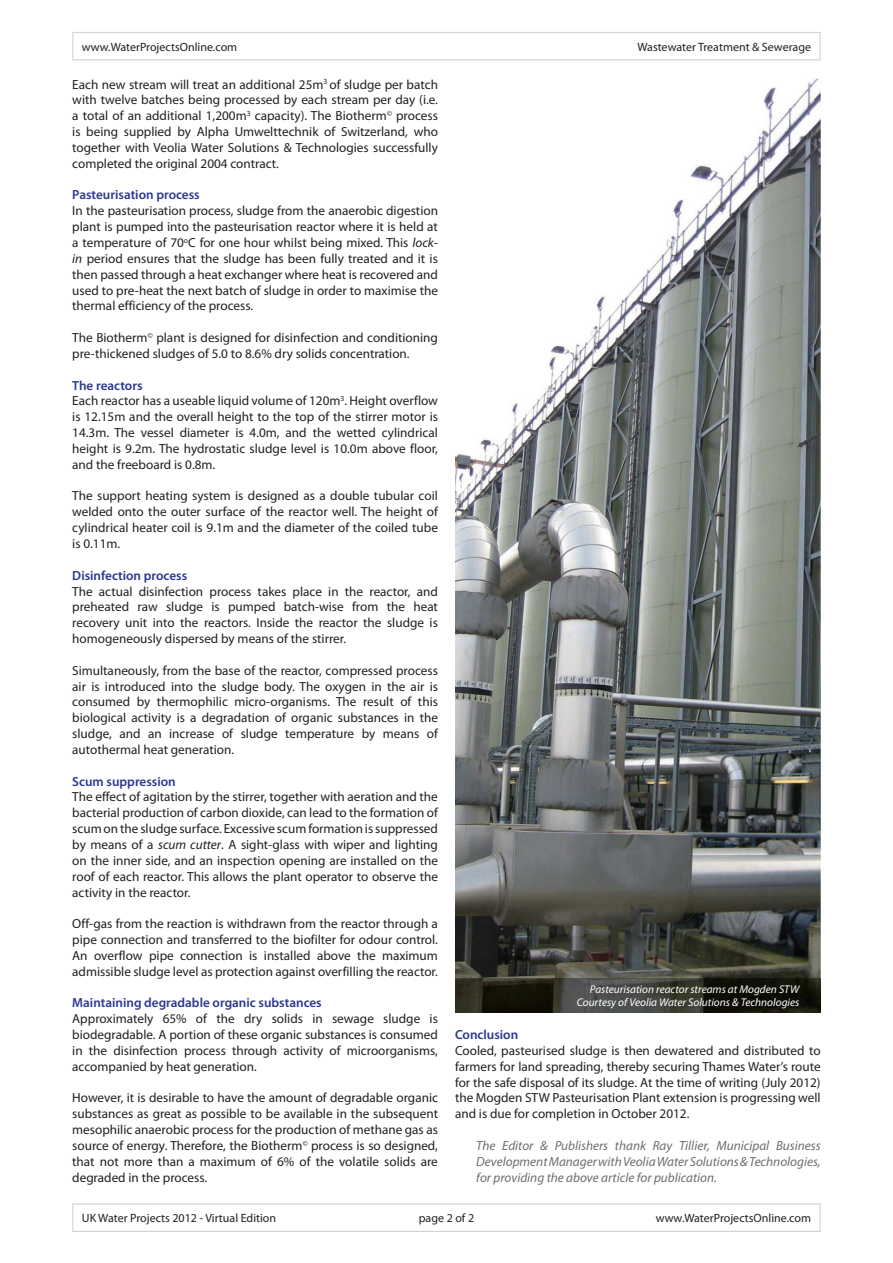
<style>
.page{position:relative;width:893px;height:1263px;background:#fff}
.page>*{position:absolute;margin:0;border:0;box-sizing:border-box;transform-origin:0 0}
.t1{font:13.2px/15.9px "Myriad Pro";color:#231f20;text-align:justify}
.t2{font:italic 13.2px/15.9px "Myriad Pro";color:#6c6d70;text-align:justify}
.t3{font:600 13.2px "Myriad Pro";color:#283890}
.t4{font:12px "Myriad Pro";color:#231f20}
.t5{font:italic 11.25px/13.5px "Myriad Pro";color:#fff;text-align:right}
.s1{font-style:italic}
.s2{font-weight:600;color:#283890}
</style>
<div class="page">
<div style="left:72px;top:32px;width:749px;height:28px;border:1px solid #d1d2d4"></div>
<img style="left:455px;top:79px;width:366px;height:899px">
<img style="left:455px;top:978px;width:366px;height:34px">
<div style="left:72px;top:1203px;width:749px;height:29px;border:1px solid #d1d2d4"></div>
<p class="t4" style="left:82px;top:39px;width:157px">www.WaterProjectsOnline.com</p>
<p class="t4" style="left:637px;top:39px;width:175px">Wastewater Treatment &amp; Sewerage</p>
<p class="t1" style="left:72px;top:76px;width:367px">Each new stream will treat an additional 25m<sup>3</sup> of sludge per batch with twelve batches being processed by each stream per day (i.e. a total of an additional 1,200m<sup>3</sup> capacity). The Biotherm<sup>©</sup> process is being supplied by Alpha Umwelttechnik of Switzerland, who together with Veolia Water Solutions &amp; Technologies successfully completed the original 2004 contract.</p>
<p class="t3" style="left:72px;top:187px;width:129px">Pasteurisation process</p>
<p class="t1" style="left:72px;top:203px;width:367px">In the pasteurisation process, sludge from the anaerobic digestion plant is pumped into the pasteurisation reactor where it is held at a temperature of 70<sup>o</sup>C for one hour whilst being mixed. This <span class="s1">lock&shy;in</span> period ensures that the sludge has been fully treated and it is then passed through a heat exchanger where heat is recovered and used to pre-heat the next batch of sludge in order to maximise the thermal efficiency of the process.</p>
<p class="t1" style="left:72px;top:329px;width:367px">The Biotherm<sup>©</sup> plant is designed for disinfection and conditioning pre-thickened sludges of 5.0 to 8.6% dry solids concentration.</p>
<p class="t1" style="left:72px;top:377px;width:367px;text-align:left"><span class="s2">The reactors<br></span>Each reactor has a useable liquid volume of 120m<sup>3</sup>. Height overflow is 12.15m and the overall height to the top of the stirrer motor is 14.3m. The vessel diameter is 4.0m, and the wetted cylindrical height is 9.2m. The hydrostatic sludge level is 10.0m above floor, and the freeboard is 0.8m.</p>
<p class="t1" style="left:72px;top:488px;width:367px">The support heating system is designed as a double tubular coil welded onto the outer surface of the reactor well. The height of cylindrical heater coil is 9.1m and the diameter of the coiled tube is 0.11m.</p>
<p class="t3" style="left:72px;top:567px;width:116px">Disinfection process</p>
<p class="t1" style="left:72px;top:583px;width:367px">The actual disinfection process takes place in the reactor, and preheated raw sludge is pumped batch-wise from the heat recovery unit into the reactors. Inside the reactor the sludge is homogeneously dispersed by means of the stirrer.</p>
<p class="t1" style="left:72px;top:662px;width:367px">Simultaneously, from the base of the reactor, compressed process air is introduced into the sludge body. The oxygen in the air is consumed by thermophilic micro-organisms. The result of this biological activity is a degradation of organic substances in the sludge, and an increase of sludge temperature by means of autothermal heat generation.</p>
<p class="t3" style="left:72px;top:773px;width:105px">Scum suppression</p>
<p class="t1" style="left:72px;top:789px;width:367px">The effect of agitation by the stirrer, together with aeration and the bacterial production of carbon dioxide, can lead to the formation of scum on the sludge surface. Excessive scum formation is suppressed by means of a <span class="s1">scum cutter</span>. A sight-glass with wiper and lighting on the inner side, and an inspection opening are installed on the roof of each reactor. This allows the plant operator to observe the activity in the reactor.</p>
<p class="t1" style="left:72px;top:915px;width:367px">Off-gas from the reaction is withdrawn from the reactor through a pipe connection and transferred to the biofilter for odour control.<br>An overflow pipe connection is installed above the maximum admissible sludge level as protection against overfilling the reactor.</p>
<p class="t3" style="left:72px;top:994px;width:251px">Maintaining degradable organic substances</p>
<p class="t1" style="left:72px;top:1011px;width:367px">Approximately 65% of the dry solids in sewage sludge is biodegradable. A portion of these organic substances is consumed in the disinfection process through activity of microorganisms, accompanied by heat generation.</p>
<p class="t1" style="left:72px;top:1090px;width:367px">However, it is desirable to have the amount of degradable organic substances as great as possible to be available in the subsequent mesophilic anaerobic process for the production of methane gas as source of energy. Therefore, the Biotherm<sup>©</sup> process is so designed, that not more than a maximum of 6% of the volatile solids are degraded in the process.</p>
<p class="t5" style="left:577px;top:982px;width:224px">Pasteurisation reactor streams at Mogden STW<br>Courtesy of Veolia Water Solutions &amp; Technologies</p>
<p class="t3" style="left:455px;top:1026px;width:65px">Conclusion</p>
<p class="t1" style="left:455px;top:1042px;width:367px">Cooled, pasteurised sludge is then dewatered and distributed to farmers for land spreading, thereby securing Thames Water’s route for the safe disposal of its sludge. At the time of writing (July 2012) the Mogden STW Pasteurisation Plant extension is progressing well and is due for completion in October 2012.</p>
<p class="t2" style="left:476px;top:1137px;width:346px">The Editor &amp; Publishers thank Ray Tillier, Municipal Business Development Manager with Veolia Water Solutions &amp; Technologies, for providing the above article for publication.</p>
<p class="t4" style="left:82px;top:1211px;width:196px">UK Water Projects 2012 - Virtual Edition</p>
<p class="t4" style="left:419px;top:1211px;width:57px">page 2 of 2</p>
<p class="t4" style="left:656px;top:1211px;width:157px">www.WaterProjectsOnline.com</p>
</div>
